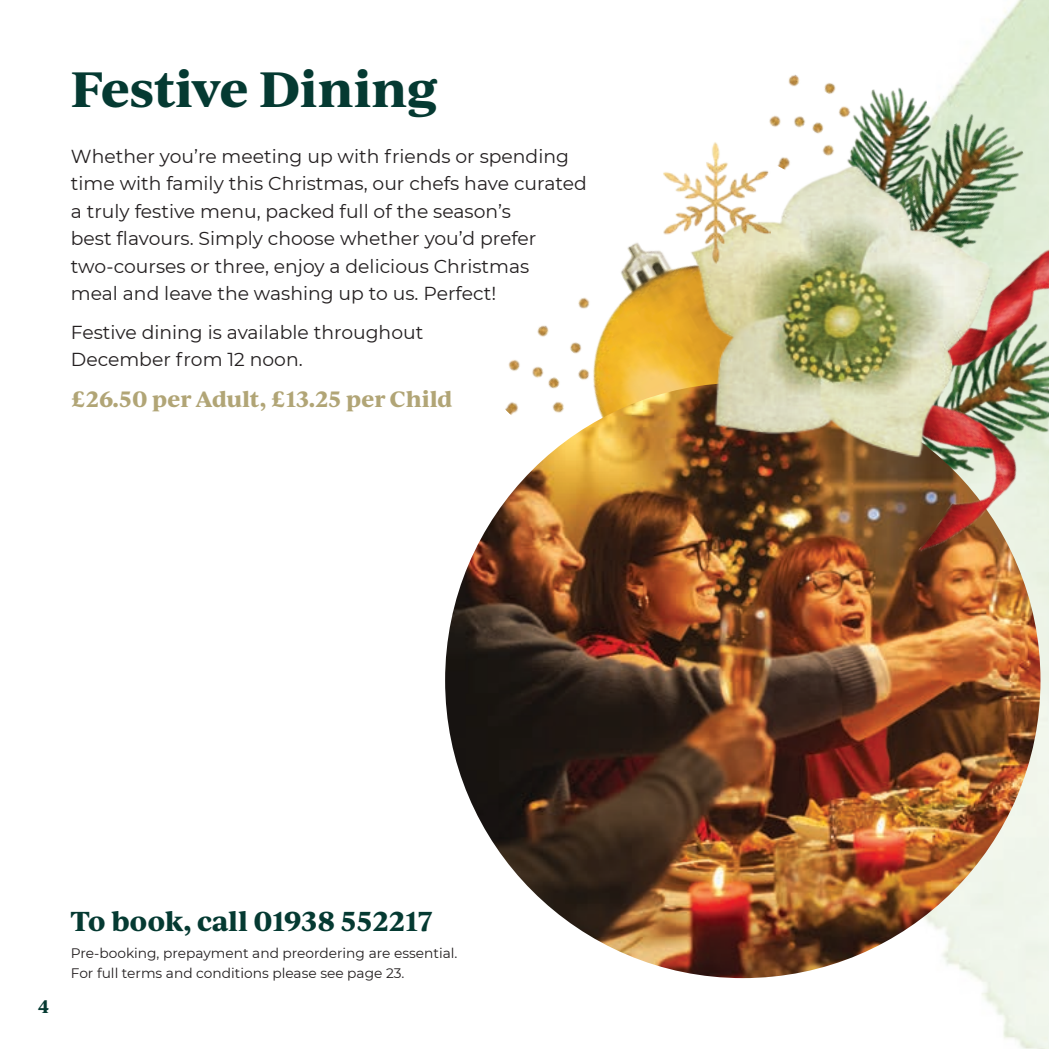
<style>
.page{position:relative;width:1049px;height:1049px;background:#fff}
.page>*{position:absolute;margin:0;border:0;box-sizing:border-box;transform-origin:0 0}
.Page_headers{font:700 47.5px "Ivy Journal";letter-spacing:-.015em;color:#053a32}
.Body_Subs{font:700 26.25px "Ivy Journal";letter-spacing:-.01em;color:#053a32}
.Prices{font:700 21.25px "Ivy Journal";color:#b1a576}
.Bodycopy{font:18.75px/27.5px "Montserrat";color:#231f20}
.Body_Subs-2{font:700 17.5px "Ivy Journal";color:#053a32}
.Small_print{font:13.75px/20px "Montserrat";color:#231f20}
</style>
<div class="page">
<img style="left:505px;top:360px;width:15px;height:55px">
<img style="left:760px;top:0;width:289px;height:1049px">
<img style="left:527px;top:242px;width:160px;height:233px">
<img style="left:908px;top:101px;width:141px;height:362px">
<img style="left:445px;top:383px;width:595px;height:595px;border-radius:298px">
<img style="left:760px;top:44px;width:148px;height:119px">
<img style="left:778px;top:325px;width:263px;height:253px">
<img style="left:687px;top:163px;width:305px;height:297px">
<img style="left:662px;top:142px;width:109px;height:121px">
<p class="Page_headers" style="left:71px;top:53px;width:369px">Festive Dining</p>
<p class="Bodycopy" style="left:71px;top:142px;width:517px">Whether you’re meeting up with friends or spending time with family this Christmas, our chefs have curated a truly festive menu, packed full of the season’s<br>best flavours. Simply choose whether you’d prefer two-courses or three, enjoy a delicious Christmas<br>meal and leave the washing up to us. Perfect!</p>
<p class="Bodycopy" style="left:71px;top:317px;width:354px">Festive dining is available throughout<br>December from 12 noon.</p>
<p class="Prices" style="left:71px;top:383px;width:383px">£26.50 per Adult, £13.25 per Child</p>
<p class="Body_Subs-2" style="left:38px;top:993px;width:13px">4</p>
<p class="Body_Subs" style="left:71px;top:901px;width:364px">To book, call 01938 552217</p>
<p class="Small_print" style="left:71px;top:943px;width:388px">Pre-booking, prepayment and preordering are essential.<br>For full terms and conditions please see page 23.</p>
</div>
